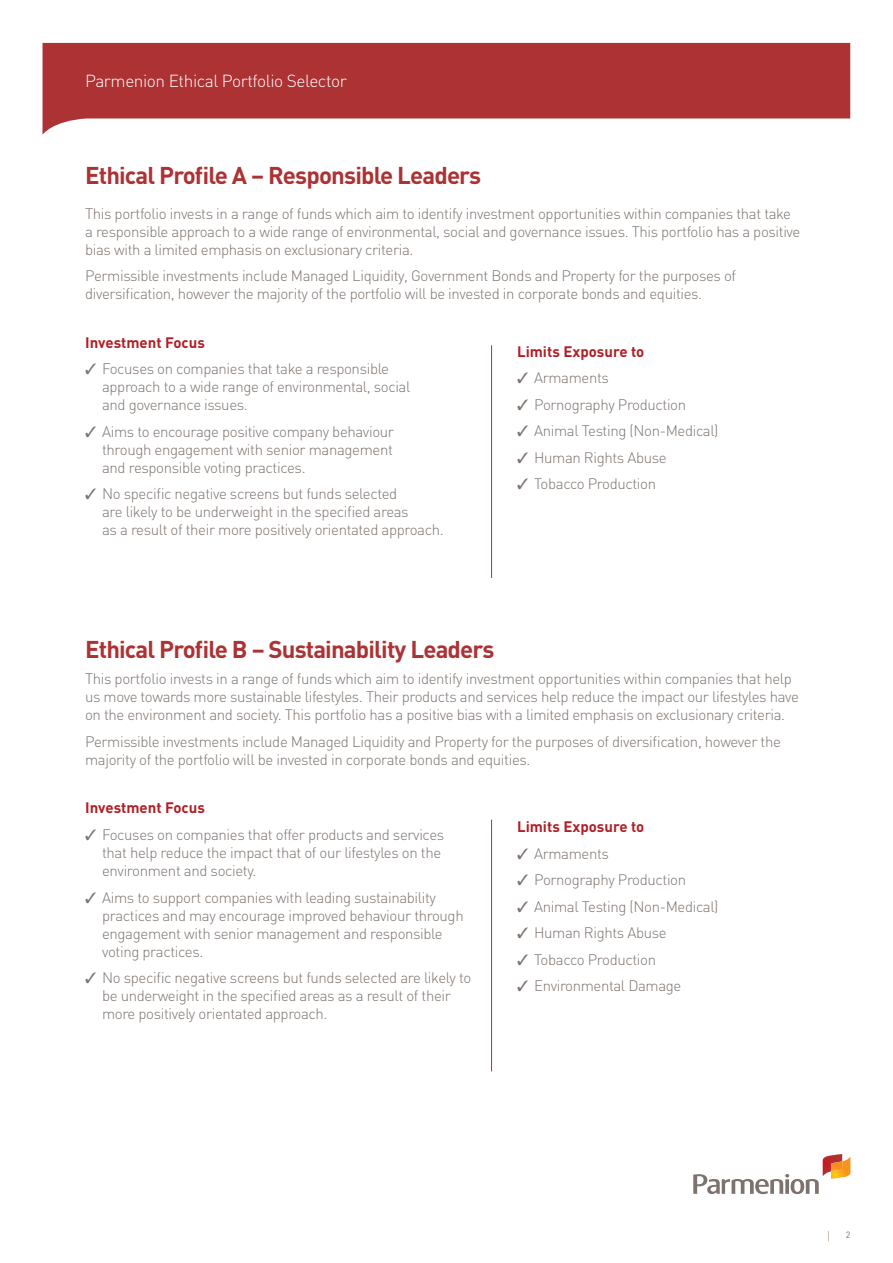
<style>
.page{position:relative;width:893px;height:1263px;background:#fff}
.page>*{position:absolute;margin:0;border:0;box-sizing:border-box;transform-origin:0 0}
.t1{font:700 24px "DIN";letter-spacing:-.035em;color:#ac3234}
.t2{font:300 17.25px "DINOT";letter-spacing:-.025em;color:#fff}
.t3{font:300 15px/18px "DIN";letter-spacing:-.025em;color:#7d736e}
.t4{font:700 15px "DIN";color:#af1f26}
.t5{font:9px "DIN";color:#7d736e}
</style>
<div class="page">
<svg style="left:693px;top:1154px;width:157px;height:40px"></svg>
<svg style="left:43px;top:43px;width:807px;height:91px;fill:#ac3234"></svg>
<hr style="left:491px;top:345px;width:1px;height:233px;background:#ac3234">
<hr style="left:491px;top:820px;width:1px;height:251px;background:#ac3234">
<p class="t2" style="left:85px;top:71px;width:263px">Parmenion Ethical Portfolio Selector</p>
<h1 class="t1" style="left:85px;top:159px;width:398px">Ethical Profile A – Responsible Leaders</h1>
<p class="t3" style="left:85px;top:204px;width:717px">This portfolio invests in a range of funds which aim to identify investment opportunities within companies that take a responsible approach to a wide range of environmental, social and governance issues. This portfolio has a positive bias with a limited emphasis on exclusionary criteria.</p>
<p class="t3" style="left:85px;top:267px;width:653px">Permissible investments include Managed Liquidity, Government Bonds and Property for the purposes of diversification, however the majority of the portfolio will be invested in corporate bonds and equities.</p>
<p class="t4" style="left:85px;top:332px;width:121px">Investment Focus</p>
<p class="t3" style="left:102px;top:360px;width:310px;text-indent:-17px">✓ Focuses on companies that take a responsible approach to a wide range of environmental, social and governance issues.</p>
<p class="t3" style="left:102px;top:422px;width:293px;text-align:justify;text-indent:-17px">✓ Aims to encourage positive company behaviour through engagement with senior management and responsible voting practices.</p>
<p class="t3" style="left:102px;top:485px;width:343px;text-indent:-17px">✓ No specific negative screens but funds selected<br>are likely to be underweight in the specified areas<br>as a result of their more positively orientated approach.</p>
<p class="t4" style="left:517px;top:341px;width:129px">Limits Exposure to</p>
<p class="t3" style="left:517px;top:368px;width:93px">✓ Armaments</p>
<p class="t3" style="left:517px;top:395px;width:171px">✓ Pornography Production</p>
<p class="t3" style="left:517px;top:421px;width:203px">✓ Animal Testing (Non-Medical)</p>
<p class="t3" style="left:517px;top:448px;width:151px">✓ Human Rights Abuse</p>
<p class="t3" style="left:517px;top:474px;width:141px">✓ Tobacco Production</p>
<h1 class="t1" style="left:85px;top:634px;width:411px">Ethical Profile B – Sustainability Leaders</h1>
<p class="t3" style="left:85px;top:670px;width:715px">This portfolio invests in a range of funds which aim to identify investment opportunities within companies that help us move towards more sustainable lifestyles. Their products and services help reduce the impact our lifestyles have on the environment and society. This portfolio has a positive bias with a limited emphasis on exclusionary criteria.</p>
<p class="t3" style="left:85px;top:732px;width:697px">Permissible investments include Managed Liquidity and Property for the purposes of diversification, however the majority of the portfolio will be invested in corporate bonds and equities.</p>
<p class="t4" style="left:85px;top:798px;width:121px">Investment Focus</p>
<p class="t3" style="left:102px;top:825px;width:344px;text-indent:-17px">✓ Focuses on companies that offer products and services that help reduce the impact that of our lifestyles on the environment and society.</p>
<p class="t3" style="left:102px;top:888px;width:363px;text-indent:-17px">✓ Aims to support companies with leading sustainability practices and may encourage improved behaviour through engagement with senior management and responsible voting practices.</p>
<p class="t3" style="left:102px;top:968px;width:371px;text-indent:-17px">✓ No specific negative screens but funds selected are likely to be underweight in the specified areas as a result of their more positively orientated approach.</p>
<p class="t4" style="left:517px;top:817px;width:129px">Limits Exposure to</p>
<p class="t3" style="left:517px;top:844px;width:93px">✓ Armaments</p>
<p class="t3" style="left:517px;top:871px;width:171px">✓ Pornography Production</p>
<p class="t3" style="left:517px;top:897px;width:203px">✓ Animal Testing (Non-Medical)</p>
<p class="t3" style="left:517px;top:924px;width:151px">✓ Human Rights Abuse</p>
<p class="t3" style="left:517px;top:950px;width:141px">✓ Tobacco Production</p>
<p class="t3" style="left:517px;top:977px;width:166px">✓ Environmental Damage</p>
<p class="t5" style="left:846px;top:1229px;width:6px">2</p>
</div>
